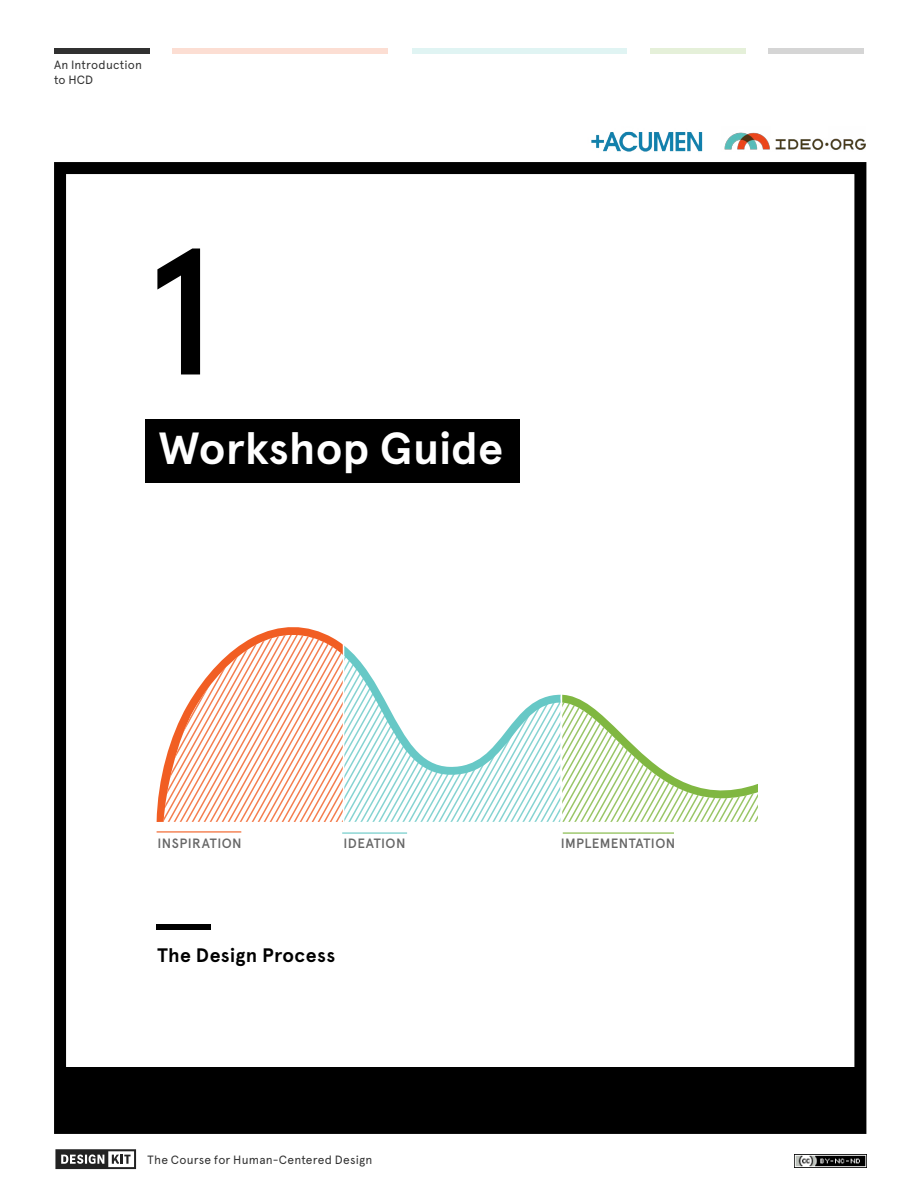
<style>
.page{position:relative;width:918px;height:1188px;background:#fff}
.page>*{position:absolute;margin:0;border:0;box-sizing:border-box;transform-origin:0 0}
.t1{font:500 180px "Apercu";color:#000}
.t2{font:700 45px "Apercu";color:#fff}
.t3{font:700 19.5px "Apercu";letter-spacing:.015em;color:#000}
.t4{font:500 13.5px "Apercu";letter-spacing:.03em;color:#666}
.t5{font:12px/15px "Apercu";letter-spacing:.015em;color:#313131}
</style>
<div class="page">
<div style="left:173px;top:48px;width:107px;height:6px;background:#fcded3"></div>
<div style="left:280px;top:48px;width:108px;height:6px;background:#fcded3"></div>
<div style="left:412px;top:48px;width:215px;height:6px;background:#e0f4f3"></div>
<div style="left:768px;top:48px;width:96px;height:6px;background:#d5d5d5"></div>
<div style="left:54px;top:48px;width:95px;height:6px;background:#313131"></div>
<div style="left:650px;top:48px;width:95px;height:5px;background:#e5f0d9"></div>
<svg style="left:55px;top:1150px;width:81px;height:19px"></svg>
<div style="left:54px;top:162px;width:812px;height:972px;border:12px solid #000"></div>
<div style="left:145px;top:419px;width:375px;height:63px;background:#000"></div>
<div style="left:157px;top:924px;width:54px;height:6px;background:#000"></div>
<div style="left:66px;top:1067px;width:794px;height:61px;background:#000"></div>
<svg style="left:157px;top:627px;width:601px;height:195px"></svg>
<hr style="left:563px;top:832px;width:111px;height:2px;background:#80b741">
<hr style="left:157px;top:831px;width:84px;height:2px;background:#f15e23">
<hr style="left:342px;top:832px;width:65px;height:2px;background:#67c8c6">
<img style="left:724px;top:132px;width:142px;height:18px">
<img style="left:591px;top:131px;width:112px;height:21px">
<div style="left:771px;top:117px;width:57px;height:21px;background:#fff"></div>
<img style="left:794px;top:1154px;width:72px;height:14px">
<p class="t5" style="left:54px;top:57px;width:90px">An Introduction to HCD</p>
<h1 class="t1" style="left:145px;top:203px;width:73px">1</h1>
<h2 class="t2" style="left:159px;top:421px;width:346px">Workshop Guide</h2>
<p class="t4" style="left:158px;top:835px;width:86px">INSPIRATION</p>
<p class="t4" style="left:344px;top:835px;width:63px">IDEATION</p>
<p class="t4" style="left:561px;top:835px;width:116px">IMPLEMENTATION</p>
<h3 class="t3" style="left:158px;top:943px;width:179px">The Design Process</h3>
<p class="t5" style="left:148px;top:1152px;width:226px">The Course for Human-Centered Design</p>
</div>
